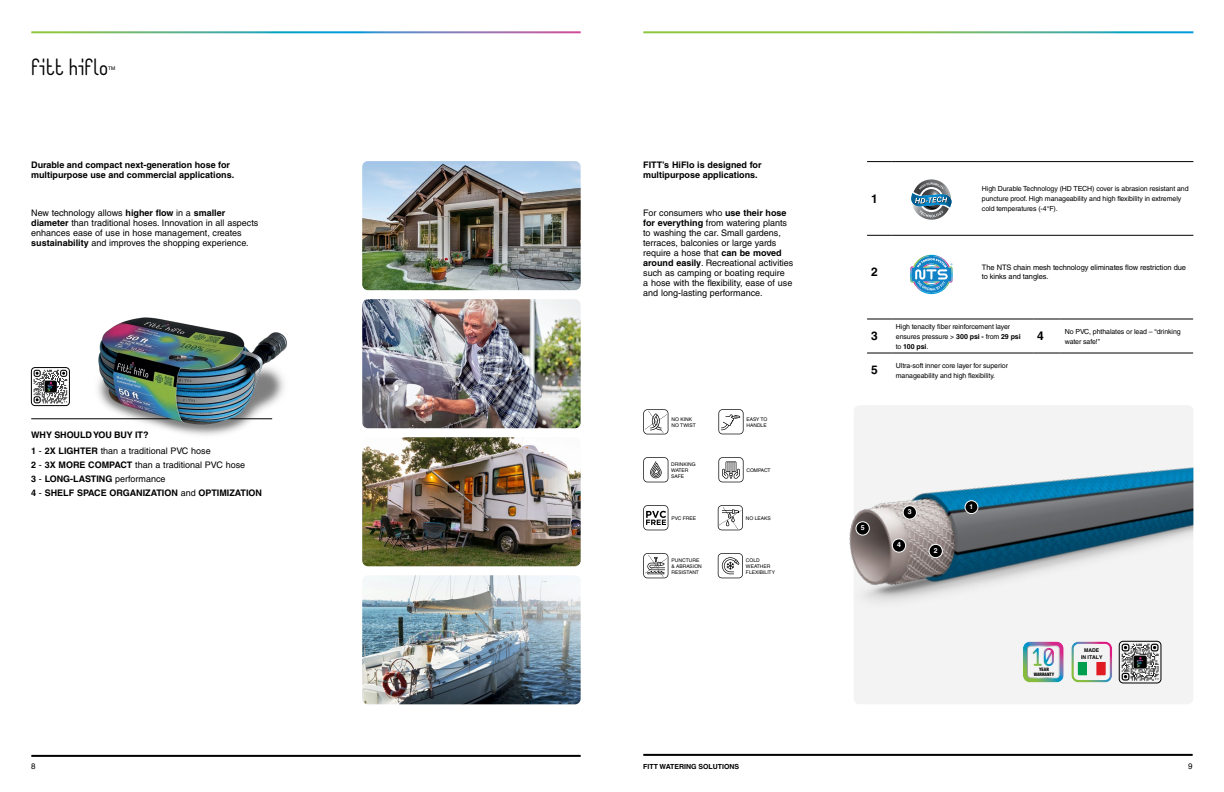
<style>
.page{position:relative;width:1224px;height:792px;background:#fff}
.page>*{position:absolute;margin:0;border:0;box-sizing:border-box;transform-origin:0 0}
.TITOLI_CAPITOLI{font:20px "Fittype";color:#000}
.t1{font:700 12px "Helvetica LT Std";color:#000}
.Normal_e{font:9px/10px "Helvetica LT Std";color:#000}
.Normal_e-2{font:700 9px/10px "Helvetica LT Std";color:#000}
.t2{font:8px "Helvetica LT Std";color:#000}
.t3{font:7.5px/9px "Helvetica LT Std";letter-spacing:-.01em;color:#000}
.t4{font:7px/10px "Helvetica LT Std";letter-spacing:-.01em;color:#000}
.t5{font:700 7px "Helvetica LT Std";color:#000}
.Normal_e-3{font:700 6.9px "Helvetica LT Std";color:#fff}
.Normal_e-4{font:700 6.7px "Helvetica LT Std";color:#fff}
.t6{font:700 5.2px/6.2px "Helvetica LT Std";color:#000;text-align:center}
.t7{font:5px/6px "Helvetica LT Std";color:#000}
.TITOLI_CAPITOLI-2{font:5px "Helvetica";color:#000}
.t8{font:900 condensed 4.5px "Helvetica LT Std";color:#000}
.s1{font-weight:700}
.s2{font-weight:400}
</style>
<div class="page">
<img style="left:362px;top:437px;width:219px;height:129px">
<hr style="left:643px;top:754px;width:550px;height:2px;background:#000">
<hr style="left:31px;top:755px;width:550px;height:2px;background:#000">
<svg style="left:33px;top:369px;width:35px;height:35px"></svg>
<div style="left:31px;top:367px;width:39px;height:39px;border:1px solid #000;border-radius:4px"></div>
<hr style="left:31px;top:418px;width:241px;height:1px;background:#000">
<img style="left:70px;top:317px;width:217px;height:119px">
<img style="left:362px;top:299px;width:219px;height:129px">
<img style="left:362px;top:575px;width:219px;height:129px">
<img style="left:362px;top:161px;width:219px;height:129px">
<svg style="left:867px;top:318px;width:25px;height:1px"></svg>
<hr style="left:892px;top:318px;width:141px;height:1px;background:#000">
<svg style="left:1033px;top:318px;width:28px;height:1px"></svg>
<hr style="left:1061px;top:318px;width:132px;height:1px;background:#000">
<svg style="left:867px;top:353px;width:25px;height:1px"></svg>
<hr style="left:892px;top:353px;width:141px;height:1px;background:#000">
<svg style="left:1033px;top:353px;width:28px;height:1px"></svg>
<hr style="left:1061px;top:353px;width:132px;height:1px;background:#000">
<svg style="left:867px;top:161px;width:25px;height:1px"></svg>
<hr style="left:892px;top:161px;width:86px;height:1px;background:#000">
<hr style="left:978px;top:161px;width:215px;height:1px;background:#000">
<svg style="left:867px;top:235px;width:25px;height:1px"></svg>
<hr style="left:892px;top:235px;width:86px;height:1px;background:#000">
<hr style="left:978px;top:235px;width:215px;height:1px;background:#000">
<svg style="left:718px;top:505px;width:25px;height:25px"></svg>
<svg style="left:643px;top:457px;width:25px;height:25px"></svg>
<svg style="left:718px;top:457px;width:26px;height:25px"></svg>
<svg style="left:643px;top:553px;width:25px;height:25px"></svg>
<svg style="left:718px;top:553px;width:25px;height:25px"></svg>
<svg style="left:643px;top:505px;width:25px;height:25px"></svg>
<svg style="left:643px;top:409px;width:25px;height:25px"></svg>
<svg style="left:718px;top:409px;width:26px;height:25px"></svg>
<img style="left:922px;top:217px;width:20px;height:3px">
<img style="left:920px;top:179px;width:23px;height:4px">
<svg style="left:911px;top:183px;width:41px;height:34px"></svg>
<svg style="left:910px;top:255px;width:43px;height:40px"></svg>
<svg style="left:854px;top:405px;width:339px;height:299px;fill:#f3f3f3"></svg>
<img style="left:849px;top:418px;width:344px;height:229px">
<div style="left:929px;top:544px;width:13px;height:14px;background:#000;border-radius:50%"></div>
<div style="left:929px;top:544px;width:14px;height:14px;border:1px solid #fff;border-radius:50%"></div>
<div style="left:903px;top:506px;width:13px;height:13px;background:#000;border-radius:50%"></div>
<div style="left:903px;top:505px;width:14px;height:14px;border:1px solid #fff;border-radius:50%"></div>
<div style="left:892px;top:539px;width:14px;height:13px;background:#000;border-radius:50%"></div>
<div style="left:892px;top:539px;width:14px;height:13px;border:1px solid #fff;border-radius:50%"></div>
<div style="left:965px;top:501px;width:13px;height:13px;background:#000;border-radius:50%"></div>
<div style="left:965px;top:500px;width:13px;height:14px;border:1px solid #fff;border-radius:50%"></div>
<div style="left:856px;top:522px;width:13px;height:13px;background:#000;border-radius:50%"></div>
<div style="left:856px;top:521px;width:14px;height:14px;border:1px solid #fff;border-radius:50%"></div>
<p class="TITOLI_CAPITOLI" style="left:31px;top:59px;width:78px">fitt hiflo</p>
<p class="TITOLI_CAPITOLI-2" style="left:108px;top:64px;width:9px">TM</p>
<p class="Normal_e-2" style="left:31px;top:159px;width:205px">Durable and compact next-generation hose for multipurpose use and commercial applications.</p>
<p class="Normal_e" style="left:31px;top:208px;width:229px">New technology allows <span class="s1">higher flow</span> in a <span class="s1">smaller diameter</span> than traditional hoses. Innovation in all aspects enhances ease of use in hose management, creates <span class="s1">sustainability</span> and improves the shopping experience.</p>
<p class="Normal_e-2" style="left:31px;top:430px;width:119px">WHY SHOULD YOU BUY IT?</p>
<p class="Normal_e" style="left:31px;top:446px;width:181px"><span class="s1">1</span> - <span class="s1">2X LIGHTER</span> than a traditional PVC hose</p>
<p class="Normal_e" style="left:31px;top:460px;width:215px"><span class="s1">2</span> - <span class="s1">3X MORE COMPACT</span> than a traditional PVC hose</p>
<p class="Normal_e-2" style="left:31px;top:474px;width:136px">3 <span class="s2">-</span> LONG-LASTING <span class="s2">performance</span></p>
<p class="Normal_e-2" style="left:31px;top:488px;width:232px">4 <span class="s2">-</span> SHELF SPACE ORGANIZATION <span class="s2">and</span> OPTIMIZATION</p>
<p class="Normal_e-2" style="left:643px;top:159px;width:120px">FITT’s HiFlo is designed for multipurpose applications.</p>
<p class="Normal_e" style="left:643px;top:208px;width:152px">For consumers who <span class="s1">use their hose for everything</span> from watering plants to washing the car. Small gardens, terraces, balconies or large yards require a hose that <span class="s1">can be moved around easily</span>. Recreational activities such as camping or boating require<br>a hose with the flexibility, ease of use and long-lasting performance.</p>
<p class="t7" style="left:672px;top:416px;width:22px">NO KINK</p>
<p class="t7" style="left:672px;top:422px;width:26px">NO TWIST</p>
<p class="t7" style="left:746px;top:416px;width:22px">EASY TO<br>HANDLE</p>
<p class="t7" style="left:671px;top:461px;width:26px">DRINKING<br>WATER<br>SAFE</p>
<p class="t7" style="left:746px;top:467px;width:26px">COMPACT</p>
<p class="t7" style="left:671px;top:515px;width:26px">PVC FREE</p>
<p class="t7" style="left:672px;top:557px;width:29px">PUNCTURE</p>
<p class="t7" style="left:672px;top:563px;width:32px">&amp; ABRASION<br>RESISTANT</p>
<p class="t7" style="left:746px;top:515px;width:27px">NO LEAKS</p>
<p class="t7" style="left:746px;top:557px;width:26px">COLD<br>WEATHER</p>
<p class="t7" style="left:746px;top:569px;width:31px">FLEXIBILITY</p>
<p class="t1" style="left:871px;top:191px;width:8px">1</p>
<p class="t4" style="left:982px;top:183px;width:208px">High Durable Technology (HD TECH) cover is abrasion resistant and puncture proof. High manageability and high flexibility in extremely cold temperatures (-4°F).</p>
<p class="t1" style="left:871px;top:265px;width:8px">2</p>
<p class="t3" style="left:982px;top:263px;width:206px">The NTS chain mesh technology eliminates flow restriction due to kinks and tangles.</p>
<p class="t1" style="left:871px;top:329px;width:8px">3</p>
<p class="t4" style="left:896px;top:321px;width:126px">High tenacity fiber reinforcement layer ensures pressure &gt; <span class="s1">300 psi -</span> from <span class="s1">29 psi </span>to <span class="s1">100 psi</span>.</p>
<p class="t1" style="left:1037px;top:329px;width:8px">4</p>
<p class="t4" style="left:1065px;top:326px;width:118px">No PVC, phthalates or lead – “drinking water safe!”</p>
<p class="t1" style="left:871px;top:363px;width:8px">5</p>
<p class="t4" style="left:896px;top:360px;width:114px">Ultra-soft inner core layer for superior manageability and high flexibility.</p>
<p class="Normal_e-3" style="left:861px;top:524px;width:5px">5</p>
<p class="Normal_e-3" style="left:908px;top:508px;width:5px">3</p>
<p class="Normal_e-3" style="left:897px;top:541px;width:5px">4</p>
<p class="Normal_e-3" style="left:934px;top:546px;width:5px">2</p>
<p class="Normal_e-4" style="left:970px;top:503px;width:5px">1</p>
<p class="t8" style="left:1039px;top:667px;width:11px">YEAR</p>
<p class="t8" style="left:1034px;top:671px;width:22px">WARRANTY</p>
<p class="t6" style="left:1081px;top:647px;width:23px">MADE<br>IN ITALY</p>
<p class="t2" style="left:31px;top:762px;width:6px">8</p>
<p class="t5" style="left:643px;top:762px;width:98px">FITT WATERING SOLUTIONS</p>
<p class="t2" style="left:1188px;top:762px;width:6px">9</p>
</div>
